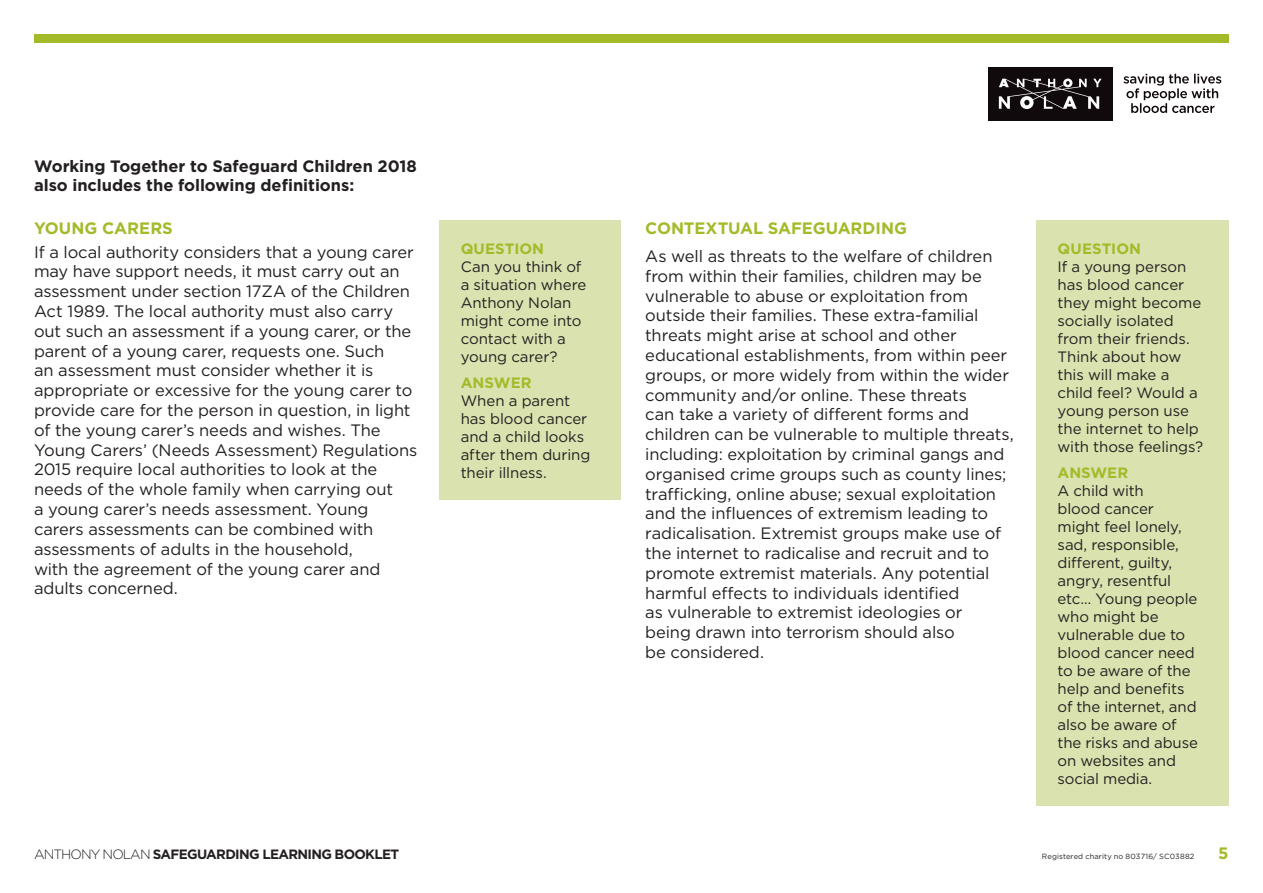
<style>
.page{position:relative;width:1263px;height:893px;background:#fff}
.page>*{position:absolute;margin:0;border:0;box-sizing:border-box;transform-origin:0 0}
.Body_11pts{font:16.5px/19.8px "Gotham";letter-spacing:-.01em;color:#231f20}
.Body_11pts-2{font:700 16.5px/19.8px "Gotham";letter-spacing:-.005em;color:#231f20}
.Body_11pts-3{font:700 16.5px "Gotham";letter-spacing:-.005em;color:#a3bb29}
.Body_11pts-4{font:15px/18px "Gotham";letter-spacing:-.005em;color:#231f20}
.t1{font:700 13.5px "Gotham";letter-spacing:-.05em;color:#231f20}
.t2{font:7.5px "Gotham";letter-spacing:.015em;color:#231f20}
.s1{font-weight:700;color:#a3bb29}
.s2{font-weight:300}
</style>
<div class="page">
<div style="left:988px;top:67px;width:124px;height:53px;background:#110a0c"></div>
<svg style="left:999px;top:79px;width:102px;height:30px"></svg>
<svg style="left:1123px;top:74px;width:98px;height:39px"></svg>
<div style="left:34px;top:34px;width:1195px;height:9px;background:#a3bb29"></div>
<div style="left:439px;top:220px;width:182px;height:279px;background:#dae2af"></div>
<div style="left:1036px;top:220px;width:192px;height:585px;background:#dae2af"></div>
<p class="Body_11pts-2" style="left:34px;top:156px;width:384px">Working Together to Safeguard Children 2018 also includes the following definitions:</p>
<p class="Body_11pts-3" style="left:34px;top:217px;width:140px">YOUNG CARERS</p>
<p class="Body_11pts" style="left:34px;top:242px;width:385px">If a local authority considers that a young carer may have support needs, it must carry out an assessment under section 17ZA of the Children Act 1989. The local authority must also carry out such an assessment if a young carer, or the parent of a young carer, requests one. Such<br>an assessment must consider whether it is appropriate or excessive for the young carer to provide care for the person in question, in light of the young carer’s needs and wishes. The Young Carers’ (Needs Assessment) Regulations 2015 require local authorities to look at the needs of the whole family when carrying out<br>a young carer’s needs assessment. Young carers assessments can be combined with assessments of adults in the household,<br>with the agreement of the young carer and adults concerned.</p>
<p class="Body_11pts-4" style="left:461px;top:239px;width:127px"><span class="s1">QUESTION<br></span>Can you think of a situation where<br>Anthony Nolan might come into contact with a young carer?</p>
<p class="Body_11pts-4" style="left:461px;top:374px;width:131px"><span class="s1">ANSWER<br></span>When a parent has blood cancer and a child looks after them during their illness.</p>
<p class="Body_11pts-3" style="left:645px;top:217px;width:263px">CONTEXTUAL SAFEGUARDING</p>
<p class="Body_11pts" style="left:645px;top:246px;width:370px">As well as threats to the welfare of children from within their families, children may be vulnerable to abuse or exploitation from outside their families. These extra-familial threats might arise at school and other educational establishments, from within peer groups, or more widely from within the wider community and/or online. These threats<br>can take a variety of different forms and children can be vulnerable to multiple threats, including: exploitation by criminal gangs and organised crime groups such as county lines; trafficking, online abuse; sexual exploitation and the influences of extremism leading to radicalisation. Extremist groups make use of the internet to radicalise and recruit and to promote extremist materials. Any potential harmful effects to individuals identified<br>as vulnerable to extremist ideologies or<br>being drawn into terrorism should also<br>be considered.</p>
<p class="Body_11pts-4" style="left:1057px;top:239px;width:147px"><span class="s1">QUESTION<br></span>If a young person has blood cancer they might become socially isolated from their friends.<br>Think about how this will make a child feel? Would a young person use the internet to help with those feelings?</p>
<p class="Body_11pts-4" style="left:1057px;top:464px;width:142px"><span class="s1">ANSWER<br></span>A child with<br>blood cancer might feel lonely, sad, responsible, different, guilty, angry, resentful etc… Young people who might be vulnerable due to blood cancer need to be aware of the help and benefits of the internet, and also be aware of the risks and abuse on websites and social media.</p>
<p class="t1" style="left:34px;top:845px;width:367px"><span class="s2">ANTHONY NOLAN</span> SAFEGUARDING LEARNING BOOKLET</p>
<p class="t2" style="left:1042px;top:851px;width:154px">Registered charity no 803716/ SC03882</p>
<p class="Body_11pts-3" style="left:1218px;top:842px;width:12px">5</p>
</div>
